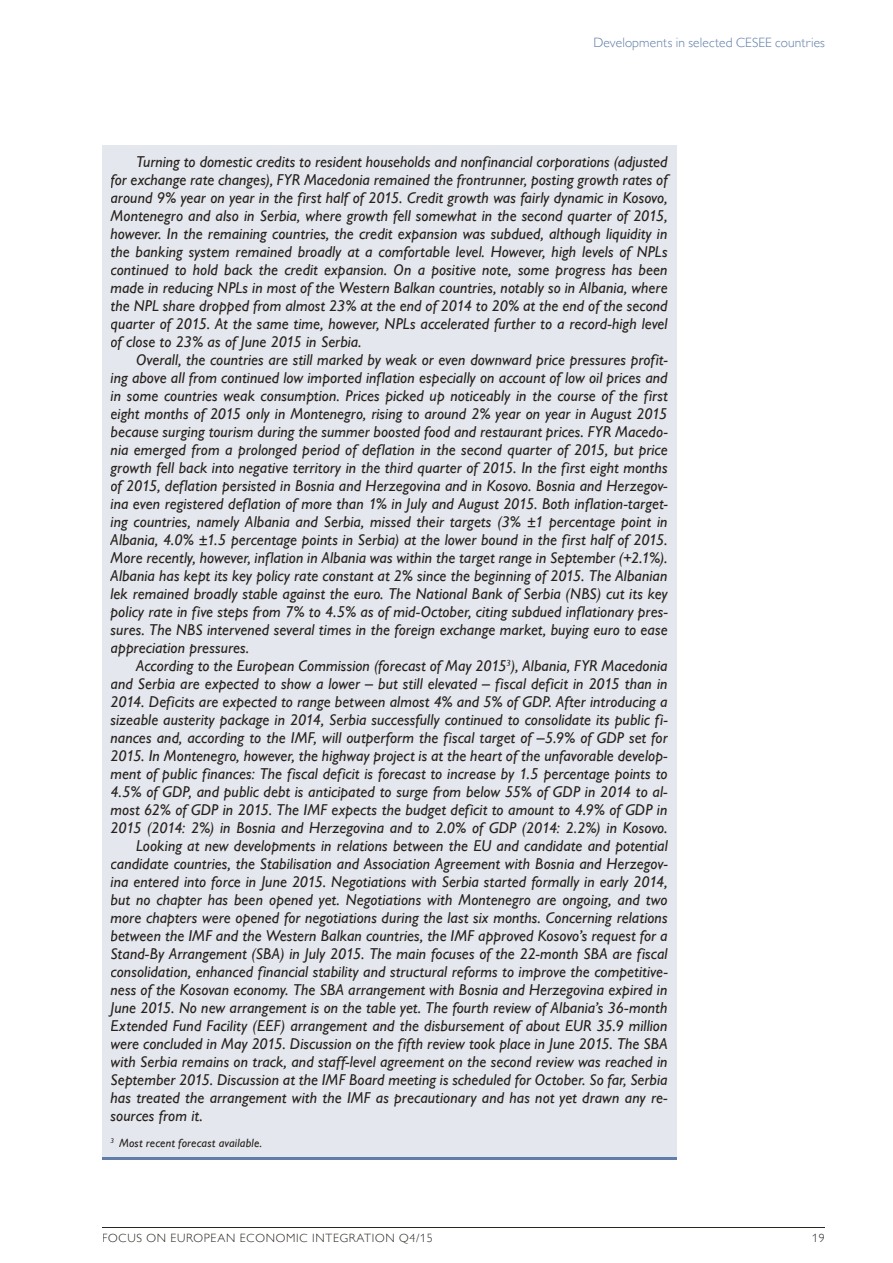
<style>
.page{position:relative;width:893px;height:1263px;background:#fff}
.page>*{position:absolute;margin:0;border:0;box-sizing:border-box;transform-origin:0 0}
.t1{font:italic 500 15.75px/18px "Gill Sans MT Pro";letter-spacing:.005em;color:#27221e;text-align:justify}
.t2{font:300 13.5px "Gill Sans MT Pro";letter-spacing:.01em;color:#607ea9}
.t3{font:300 12px "Gill Sans MT Pro";letter-spacing:.06em;color:#2b2620}
.t4{font:italic 500 12px "Gill Sans MT Pro";letter-spacing:.02em;color:#27221e}
</style>
<div class="page">
<hr style="left:102px;top:1227px;width:723px;height:1px;background:#2b2620">
<div style="left:102px;top:145px;width:574px;height:1012px;background:#e4e7ed"></div>
<hr style="left:102px;top:1157px;width:574px;height:3px;background:#607ea9">
<p class="t2" style="left:593px;top:35px;width:233px">Developments in selected CESEE countries</p>
<p class="t1" style="left:111px;top:152px;width:559px;text-indent:26px">Turning to domestic credits to resident households and nonfinancial corporations (adjusted for exchange rate changes), FYR Macedonia remained the frontrunner, posting growth rates of around 9% year on year in the first half of 2015. Credit growth was fairly dynamic in Kosovo, Montenegro and also in Serbia, where growth fell somewhat in the second quarter of 2015, however. In the remaining countries, the credit expansion was subdued, although liquidity in the banking system remained broadly at a comfortable level. However, high levels of NPLs continued to hold back the credit expansion. On a positive note, some progress has been made in reducing NPLs in most of the Western Balkan countries, notably so in Albania, where the NPL share dropped from almost 23% at the end of 2014 to 20% at the end of the second quarter of 2015. At the same time, however, NPLs accelerated further to a record-high level of close to 23% as of June 2015 in Serbia.</p>
<p class="t1" style="left:111px;top:350px;width:559px;text-indent:26px">Overall, the countries are still marked by weak or even downward price pressures profit&shy;ing above all from continued low imported inflation especially on account of low oil prices and in some countries weak consumption. Prices picked up noticeably in the course of the first eight months of 2015 only in Montenegro, rising to around 2% year on year in August 2015 because surging tourism during the summer boosted food and restaurant prices. FYR Macedo&shy;nia emerged from a prolonged period of deflation in the second quarter of 2015, but price growth fell back into negative territory in the third quarter of 2015. In the first eight months of 2015, deflation persisted in Bosnia and Herzegovina and in Kosovo. Bosnia and Herzegov&shy;ina even registered deflation of more than 1% in July and August 2015. Both inflation-target&shy;ing countries, namely Albania and Serbia, missed their targets (3% ±1 percentage point in Albania, 4.0% ±1.5 percentage points in Serbia) at the lower bound in the first half of 2015.<br>More recently, however, inflation in Albania was within the target range in September (+2.1%).<br>Albania has kept its key policy rate constant at 2% since the beginning of 2015. The Albanian lek remained broadly stable against the euro. The National Bank of Serbia (NBS) cut its key policy rate in five steps from 7% to 4.5% as of mid-October, citing subdued inflationary pres&shy;sures. The NBS intervened several times in the foreign exchange market, buying euro to ease appreciation pressures.</p>
<p class="t1" style="left:136px;top:656px;width:533px">According to the European Commission (forecast of May 2015<sup>3</sup>), Albania, FYR Macedonia</p>
<p class="t1" style="left:111px;top:674px;width:559px">and Serbia are expected to show a lower – but still elevated – fiscal deficit in 2015 than in</p>
<p class="t1" style="left:111px;top:692px;width:558px">2014. Deficits are expected to range between almost 4% and 5% of GDP. After introducing a</p>
<p class="t1" style="left:111px;top:710px;width:559px">sizeable austerity package in 2014, Serbia successfully continued to consolidate its public fi-</p>
<p class="t1" style="left:111px;top:728px;width:559px">nances and, according to the IMF, will outperform the fiscal target of –5.9% of GDP set for</p>
<p class="t1" style="left:111px;top:746px;width:558px">2015. In Montenegro, however, the highway project is at the heart of the unfavorable develop-</p>
<p class="t1" style="left:111px;top:764px;width:558px">ment of public finances: The fiscal deficit is forecast to increase by 1.5 percentage points to</p>
<p class="t1" style="left:111px;top:782px;width:558px">4.5% of GDP, and public debt is anticipated to surge from below 55% of GDP in 2014 to al-</p>
<p class="t1" style="left:111px;top:800px;width:558px">most 62% of GDP in 2015. The IMF expects the budget deficit to amount to 4.9% of GDP in</p>
<p class="t1" style="left:111px;top:818px;width:558px">2015 (2014: 2%) in Bosnia and Herzegovina and to 2.0% of GDP (2014: 2.2%) in Kosovo.</p>
<p class="t1" style="left:136px;top:836px;width:533px">Looking at new developments in relations between the EU and candidate and potential</p>
<p class="t1" style="left:111px;top:854px;width:559px">candidate countries, the Stabilisation and Association Agreement with Bosnia and Herzegov-</p>
<p class="t1" style="left:111px;top:872px;width:559px">ina entered into force in June 2015. Negotiations with Serbia started formally in early 2014,</p>
<p class="t1" style="left:111px;top:890px;width:558px">but no chapter has been opened yet. Negotiations with Montenegro are ongoing, and two</p>
<p class="t1" style="left:111px;top:908px;width:559px">more chapters were opened for negotiations during the last six months. Concerning relations</p>
<p class="t1" style="left:111px;top:926px;width:558px">between the IMF and the Western Balkan countries, the IMF approved Kosovo’s request for a</p>
<p class="t1" style="left:111px;top:944px;width:559px">Stand-By Arrangement (SBA) in July 2015. The main focuses of the 22-month SBA are fiscal</p>
<p class="t1" style="left:111px;top:962px;width:559px">consolidation, enhanced financial stability and structural reforms to improve the competitive-</p>
<p class="t1" style="left:111px;top:980px;width:558px">ness of the Kosovan economy. The SBA arrangement with Bosnia and Herzegovina expired in</p>
<p class="t1" style="left:111px;top:998px;width:558px">June 2015. No new arrangement is on the table yet. The fourth review of Albania’s 36-month</p>
<p class="t1" style="left:111px;top:1016px;width:558px">Extended Fund Facility (EEF) arrangement and the disbursement of about EUR 35.9 million</p>
<p class="t1" style="left:111px;top:1034px;width:559px">were concluded in May 2015. Discussion on the fifth review took place in June 2015. The SBA</p>
<p class="t1" style="left:111px;top:1052px;width:559px">with Serbia remains on track, and staff-level agreement on the second review was reached in</p>
<p class="t1" style="left:111px;top:1070px;width:558px">September 2015. Discussion at the IMF Board meeting is scheduled for October. So far, Serbia</p>
<p class="t1" style="left:111px;top:1088px;width:558px">has treated the arrangement with the IMF as precautionary and has not yet drawn any re-</p>
<p class="t1" style="left:111px;top:1106px;width:94px">sources from it.</p>
<p class="t4" style="left:111px;top:1135px;width:153px"><sup>3</sup> Most recent forecast available.</p>
<p class="t3" style="left:102px;top:1231px;width:332px">FOCUS ON EUROPEAN ECONOMIC INTEGRATION Q4/15</p>
<p class="t3" style="left:812px;top:1231px;width:14px">19</p>
</div>
